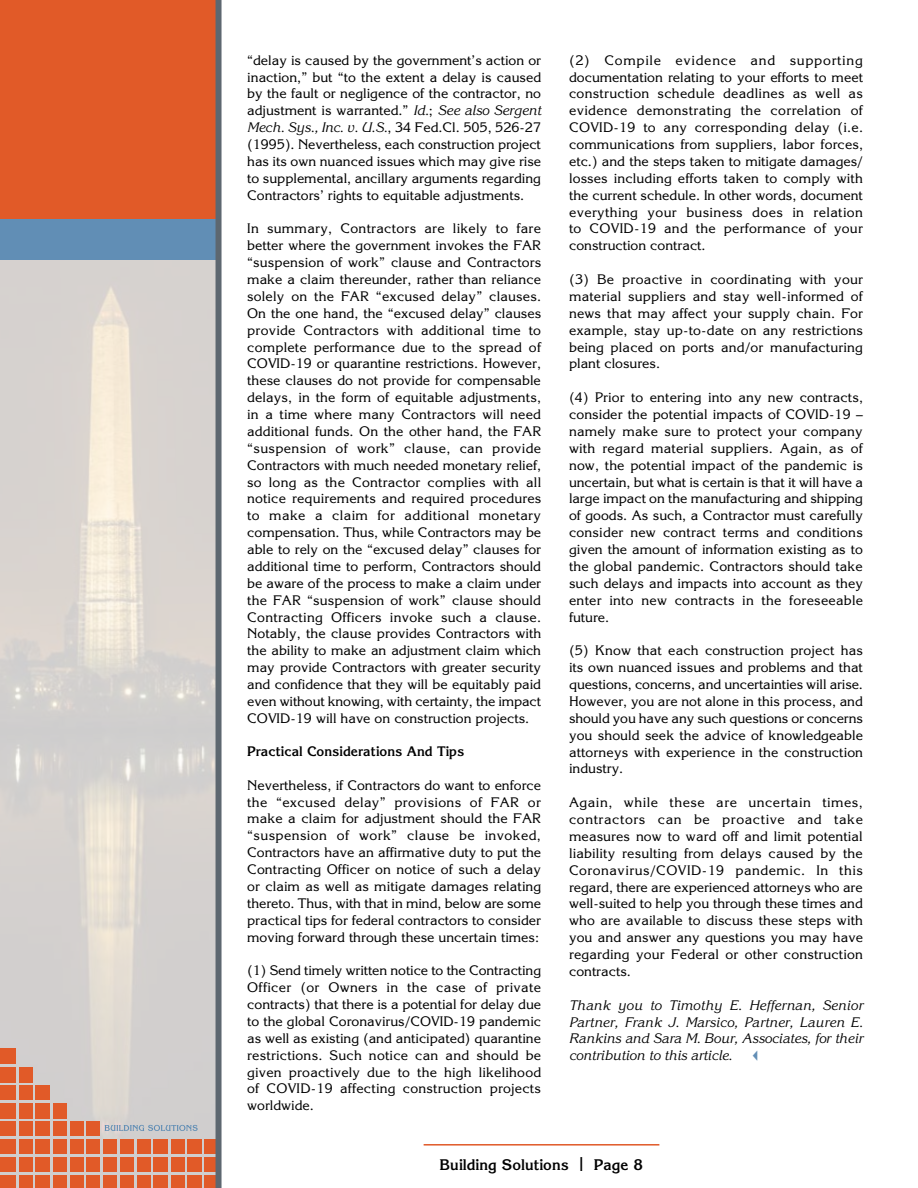
<style>
.page{position:relative;width:918px;height:1188px;background:#fff}
.page>*{position:absolute;margin:0;border:0;box-sizing:border-box;transform-origin:0 0}
.t1{font:700 15px "Korinna";color:#000}
.t2{font:13.5px/16.8px "Korinna";color:#000;text-align:justify}
.t3{font:italic 13.5px/16.8px "Korinna";color:#000;text-align:justify}
.t4{font:700 13.5px "Korinna";color:#000}
.s1{font-style:italic}
.s2{font-size:19.5px}
</style>
<div class="page">
<img style="left:0;top:260px;width:216px;height:928px">
<hr style="left:424px;top:1144px;width:235px;height:2px;background:#e05928">
<div style="left:0;top:0;width:219px;height:226px;background:#e15a28"></div>
<div style="left:0;top:220px;width:220px;height:40px;background:#618eb5"></div>
<div style="left:0;top:1048px;width:16px;height:16px;background:#e15a28"></div>
<div style="left:0;top:1067px;width:16px;height:15px;background:#e15a28"></div>
<div style="left:19px;top:1067px;width:14px;height:15px;background:#e15a28"></div>
<div style="left:36px;top:1086px;width:14px;height:14px;background:#e15a28"></div>
<div style="left:19px;top:1086px;width:14px;height:14px;background:#e15a28"></div>
<div style="left:0;top:1086px;width:16px;height:14px;background:#e15a28"></div>
<div style="left:0;top:1103px;width:16px;height:15px;background:#e15a28"></div>
<div style="left:0;top:1122px;width:16px;height:14px;background:#e15a28"></div>
<div style="left:0;top:1140px;width:16px;height:14px;background:#e15a28"></div>
<div style="left:0;top:1157px;width:16px;height:15px;background:#e15a28"></div>
<div style="left:0;top:1176px;width:16px;height:12px;background:#e15a28"></div>
<div style="left:19px;top:1103px;width:14px;height:15px;background:#e15a28"></div>
<div style="left:36px;top:1103px;width:14px;height:15px;background:#e15a28"></div>
<div style="left:53px;top:1103px;width:14px;height:15px;background:#e15a28"></div>
<div style="left:70px;top:1122px;width:14px;height:14px;background:#e15a28"></div>
<div style="left:53px;top:1122px;width:14px;height:14px;background:#e15a28"></div>
<div style="left:36px;top:1122px;width:14px;height:14px;background:#e15a28"></div>
<div style="left:19px;top:1122px;width:14px;height:14px;background:#e15a28"></div>
<div style="left:19px;top:1140px;width:14px;height:14px;background:#e15a28"></div>
<div style="left:36px;top:1140px;width:14px;height:14px;background:#e15a28"></div>
<div style="left:53px;top:1140px;width:14px;height:14px;background:#e15a28"></div>
<div style="left:70px;top:1140px;width:14px;height:14px;background:#e15a28"></div>
<div style="left:87px;top:1140px;width:13px;height:14px;background:#e15a28"></div>
<div style="left:103px;top:1140px;width:14px;height:14px;background:#e15a28"></div>
<div style="left:121px;top:1140px;width:13px;height:14px;background:#e15a28"></div>
<div style="left:137px;top:1140px;width:14px;height:14px;background:#e15a28"></div>
<div style="left:154px;top:1140px;width:14px;height:14px;background:#e15a28"></div>
<div style="left:171px;top:1140px;width:14px;height:14px;background:#e15a28"></div>
<div style="left:188px;top:1140px;width:14px;height:14px;background:#e15a28"></div>
<div style="left:205px;top:1140px;width:12px;height:14px;background:#e15a28"></div>
<div style="left:19px;top:1157px;width:14px;height:15px;background:#e15a28"></div>
<div style="left:36px;top:1157px;width:14px;height:15px;background:#e15a28"></div>
<div style="left:53px;top:1157px;width:14px;height:15px;background:#e15a28"></div>
<div style="left:70px;top:1157px;width:14px;height:15px;background:#e15a28"></div>
<div style="left:87px;top:1157px;width:13px;height:15px;background:#e15a28"></div>
<div style="left:103px;top:1157px;width:14px;height:15px;background:#e15a28"></div>
<div style="left:121px;top:1157px;width:13px;height:15px;background:#e15a28"></div>
<div style="left:137px;top:1157px;width:14px;height:15px;background:#e15a28"></div>
<div style="left:154px;top:1157px;width:14px;height:15px;background:#e15a28"></div>
<div style="left:171px;top:1157px;width:14px;height:15px;background:#e15a28"></div>
<div style="left:188px;top:1157px;width:14px;height:15px;background:#e15a28"></div>
<div style="left:205px;top:1157px;width:12px;height:15px;background:#e15a28"></div>
<div style="left:19px;top:1176px;width:14px;height:12px;background:#e15a28"></div>
<div style="left:36px;top:1176px;width:14px;height:12px;background:#e15a28"></div>
<div style="left:53px;top:1176px;width:14px;height:12px;background:#e15a28"></div>
<div style="left:70px;top:1176px;width:14px;height:12px;background:#e15a28"></div>
<div style="left:87px;top:1176px;width:13px;height:12px;background:#e15a28"></div>
<div style="left:103px;top:1176px;width:14px;height:12px;background:#e15a28"></div>
<div style="left:121px;top:1176px;width:13px;height:12px;background:#e15a28"></div>
<div style="left:137px;top:1176px;width:14px;height:12px;background:#e15a28"></div>
<div style="left:154px;top:1176px;width:14px;height:12px;background:#e15a28"></div>
<div style="left:171px;top:1176px;width:14px;height:12px;background:#e15a28"></div>
<div style="left:188px;top:1176px;width:14px;height:12px;background:#e15a28"></div>
<div style="left:205px;top:1176px;width:12px;height:12px;background:#e15a28"></div>
<div style="left:87px;top:1122px;width:13px;height:14px;background:#e15a28"></div>
<div style="left:216px;top:0;width:6px;height:1188px;background:#5d6770"></div>
<svg style="left:105px;top:1125px;width:93px;height:6px"></svg>
<p class="t2" style="left:247px;top:51px;width:296px">“delay is caused by the government’s action or inaction,” but “to the extent a delay is caused by the fault or negligence of the contractor, no adjustment is warranted.” <span class="s1">Id.</span>; <span class="s1">See also Sergent Mech. Sys., Inc. v. U.S.</span>, 34 Fed.Cl. 505, 526-27 (1995). Nevertheless, each construction project has its own nuanced issues which may give rise to supplemental, ancillary arguments regarding Contractors’ rights to equitable adjustments.</p>
<p class="t2" style="left:247px;top:220px;width:296px">In summary, Contractors are likely to fare better where the government invokes the FAR “suspension of work” clause and Contractors make a claim thereunder, rather than reliance solely on the FAR “excused delay” clauses.<br>On the one hand, the “excused delay” clauses provide Contractors with additional time to complete performance due to the spread of COVID-19 or quarantine restrictions. However, these clauses do not provide for compensable delays, in the form of equitable adjustments, in a time where many Contractors will need additional funds. On the other hand, the FAR “suspension of work” clause, can provide Contractors with much needed monetary relief, so long as the Contractor complies with all notice requirements and required procedures to make a claim for additional monetary compensation. Thus, while Contractors may be able to rely on the “excused delay” clauses for additional time to perform, Contractors should be aware of the process to make a claim under the FAR “suspension of work” clause should Contracting Officers invoke such a clause.<br>Notably, the clause provides Contractors with the ability to make an adjustment claim which may provide Contractors with greater security and confidence that they will be equitably paid even without knowing, with certainty, the impact COVID-19 will have on construction projects.</p>
<p class="t4" style="left:247px;top:743px;width:219px">Practical Considerations And Tips</p>
<p class="t2" style="left:247px;top:776px;width:296px">Nevertheless, if Contractors do want to enforce the “excused delay” provisions of FAR or make a claim for adjustment should the FAR “suspension of work” clause be invoked, Contractors have an affirmative duty to put the Contracting Officer on notice of such a delay or claim as well as mitigate damages relating thereto. Thus, with that in mind, below are some practical tips for federal contractors to consider moving forward through these uncertain times:</p>
<p class="t2" style="left:247px;top:962px;width:296px">(1) Send timely written notice to the Contracting Officer (or Owners in the case of private contracts) that there is a potential for delay due to the global Coronavirus/COVID-19 pandemic as well as existing (and anticipated) quarantine restrictions. Such notice can and should be given proactively due to the high likelihood of COVID-19 affecting construction projects worldwide.</p>
<p class="t2" style="left:569px;top:51px;width:296px">(2) Compile evidence and supporting documentation relating to your efforts to meet construction schedule deadlines as well as evidence demonstrating the correlation of COVID-19 to any corresponding delay (i.e. communications from suppliers, labor forces, etc.) and the steps taken to mitigate damages/ losses including efforts taken to comply with the current schedule. In other words, document everything your business does in relation to COVID-19 and the performance of your construction contract.</p>
<p class="t2" style="left:569px;top:271px;width:296px">(3) Be proactive in coordinating with your material suppliers and stay well-informed of news that may affect your supply chain. For example, stay up-to-date on any restrictions being placed on ports and/or manufacturing plant closures.</p>
<p class="t2" style="left:569px;top:389px;width:296px">(4) Prior to entering into any new contracts, consider the potential impacts of COVID-19 – namely make sure to protect your company with regard material suppliers. Again, as of now, the potential impact of the pandemic is uncertain, but what is certain is that it will have a large impact on the manufacturing and shipping of goods. As such, a Contractor must carefully consider new contract terms and conditions given the amount of information existing as to the global pandemic. Contractors should take such delays and impacts into account as they enter into new contracts in the foreseeable future.</p>
<p class="t2" style="left:569px;top:642px;width:296px">(5) Know that each construction project has its own nuanced issues and problems and that questions, concerns, and uncertainties will arise.<br>However, you are not alone in this process, and should you have any such questions or concerns you should seek the advice of knowledgeable attorneys with experience in the construction industry.</p>
<p class="t2" style="left:569px;top:794px;width:295px">Again, while these are uncertain times, contractors can be proactive and take measures now to ward off and limit potential liability resulting from delays caused by the Coronavirus/COVID-19 pandemic. In this regard, there are experienced attorneys who are well-suited to help you through these times and who are available to discuss these steps with you and answer any questions you may have regarding your Federal or other construction contracts.</p>
<p class="t3" style="left:569px;top:997px;width:295px">Thank you to Timothy E. Heffernan, Senior Partner, Frank J. Marsico, Partner, Lauren E.<br>Rankins and Sara M. Bour, Associates, for their contribution to this article.</p>
<p class="t1" style="left:440px;top:1155px;width:205px">Building Solutions <span class="s2">|</span> Page 8</p>
</div>
